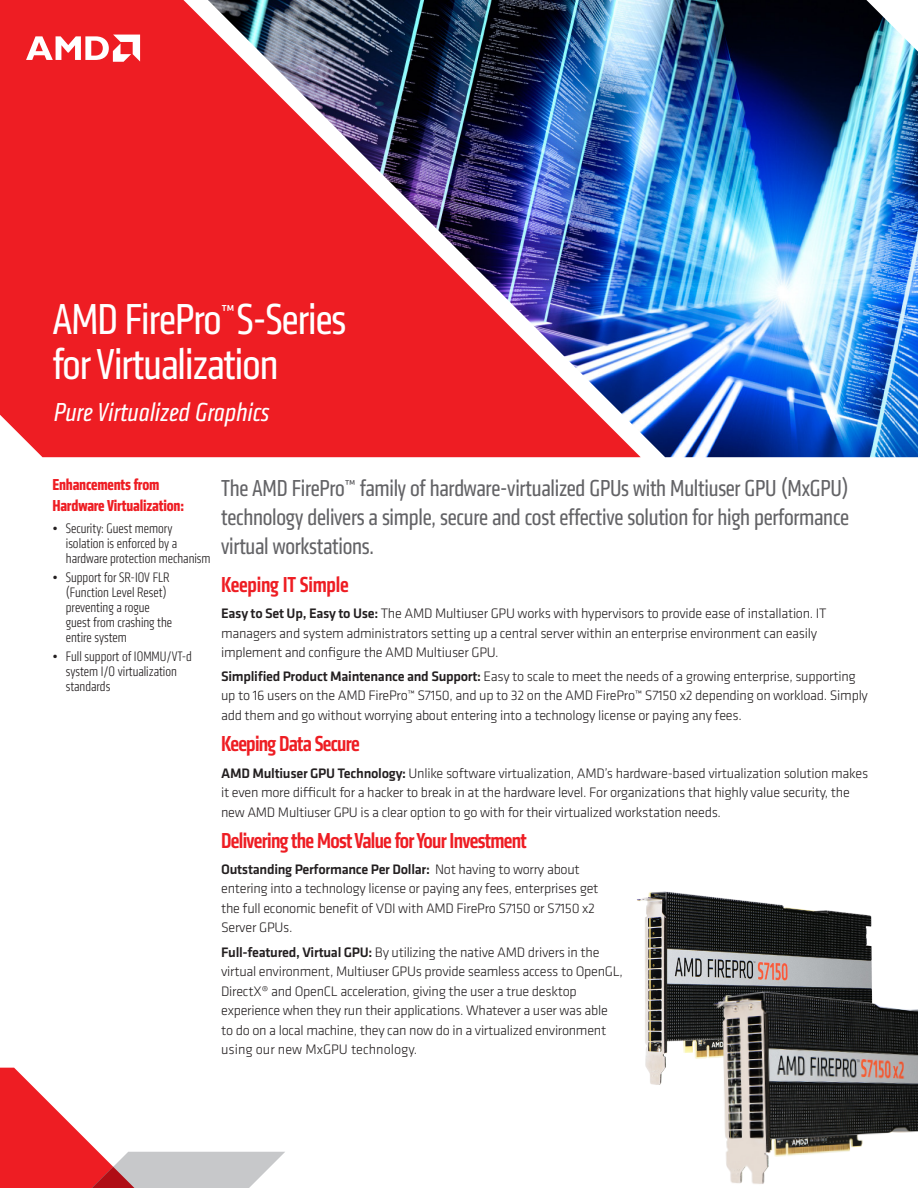
<style>
.page{position:relative;width:918px;height:1188px;background:#fff}
.page>*{position:absolute;margin:0;border:0;box-sizing:border-box;transform-origin:0 0}
.Headline{font:condensed 45px/45px "Klavika";letter-spacing:-.02em;color:#fff}
.Title_Subhead{font:italic condensed 27px "Klavika";letter-spacing:.01em;color:#fff}
.t1{font:condensed 24px/28.8px "Klavika";letter-spacing:-.01em;color:#636366;text-align:justify}
.Header_1{font:500 condensed 22.5px "Klavika";letter-spacing:-.03em;color:#ee1d23}
.Header_1-2{font:500 condensed 22.5px "Klavika";letter-spacing:-.01em;color:#ee1d23}
.Body_Header{font:700 condensed 16.5px/20.4px "Klavika";letter-spacing:-.01em;color:#ee1d23}
.Bullets_Main_Content{font:300 14.25px/19.5px "Klavika";letter-spacing:-.02em;color:#231f20}
.t2{font:300 condensed 14.25px/15px "Klavika";color:#231f20}
.s1{font-weight:500}
.s2{font-family:"Klavika Light TF";font-weight:400}
</style>
<div class="page">
<div style="left:0;top:0;width:208px;height:457px;background:#ee1d23"></div>
<svg style="left:0;top:1068px;width:285px;height:120px"></svg>
<svg style="left:26px;top:35px;width:114px;height:27px"></svg>
<img style="left:637px;top:891px;width:235px;height:194px">
<img style="left:696px;top:983px;width:222px;height:201px">
<img style="left:208px;top:0;width:710px;height:457px">
<p class="Headline" style="left:52px;top:297px;width:295px">AMD FirePro<sup>™</sup> S-Series for Virtualization</p>
<p class="Title_Subhead" style="left:54px;top:396px;width:217px">Pure Virtualized Graphics</p>
<p class="Body_Header" style="left:52px;top:475px;width:133px">Enhancements from<br>Hardware Virtualization:</p>
<p class="t2" style="left:66px;top:521px;width:146px;text-indent:-14px">• Security: Guest memory isolation is enforced by a hardware protection mechanism</p>
<p class="t2" style="left:66px;top:570px;width:108px;text-indent:-14px">• Support for SR-IOV FLR (Function Level Reset) preventing a rogue guest from crashing the entire system</p>
<p class="t2" style="left:66px;top:649px;width:128px;text-indent:-14px">• Full support of IOMMU/VT-d system I/O virtualization standards</p>
<p class="t1" style="left:221px;top:474px;width:630px">The AMD FirePro™ family of hardware-virtualized GPUs with Multiuser GPU (MxGPU) technology delivers a simple, secure and cost effective solution for high performance virtual workstations.</p>
<p class="Header_1-2" style="left:221px;top:570px;width:129px">Keeping IT Simple</p>
<p class="Bullets_Main_Content" style="left:221px;top:604px;width:607px"><span class="s1">Easy to Set Up, Easy to Use:</span> The AMD Multiuser GPU works with hypervisors to provide ease of installation. IT managers and system administrators setting up a central server within an enterprise environment can easily implement and configure the AMD Multiuser GPU.</p>
<p class="Bullets_Main_Content" style="left:221px;top:666px;width:648px"><span class="s1">Simplified Product Maintenance and Support:</span> <span class="s2">E</span>asy to scale to meet the needs of a growing enterprise, supporting up to 16 users on the AMD FirePro™ S7150, and up to 32 on the AMD FirePro™ S7150 x2 depending on workload. Simply add them and go without worrying about entering into a technology license or paying any fees.</p>
<p class="Header_1" style="left:221px;top:730px;width:140px">Keeping Data Secure</p>
<p class="Bullets_Main_Content" style="left:221px;top:763px;width:649px"><span class="s1">AMD Multiuser GPU Technology:</span> Unlike software virtualization, AMD’s hardware-based virtualization solution makes it even more difficult for a hacker to break in at the hardware level. For organizations that highly value security, the new AMD Multiuser GPU is a clear option to go with for their virtualized workstation needs.</p>
<p class="Header_1" style="left:221px;top:826px;width:307px">Delivering the Most Value for Your Investment</p>
<p class="Bullets_Main_Content" style="left:221px;top:859px;width:379px"><span class="s1">Outstanding Performance Per Dollar:</span> Not having to worry about entering into a technology license or paying any fees, enterprises get the full economic benefit of VDI with AMD FirePro S7150 or S7150 x2<br>Server GPUs.</p>
<p class="Bullets_Main_Content" style="left:221px;top:942px;width:403px"><span class="s1">Full-featured, Virtual GPU:</span> By utilizing the native AMD drivers in the virtual environment, Multiuser GPUs provide seamless access to OpenGL, DirectX® and OpenCL acceleration, giving the user a true desktop experience when they run their applications. Whatever a user was able to do on a local machine, they can now do in a virtualized environment using our new MxGPU technology.</p>
</div>
